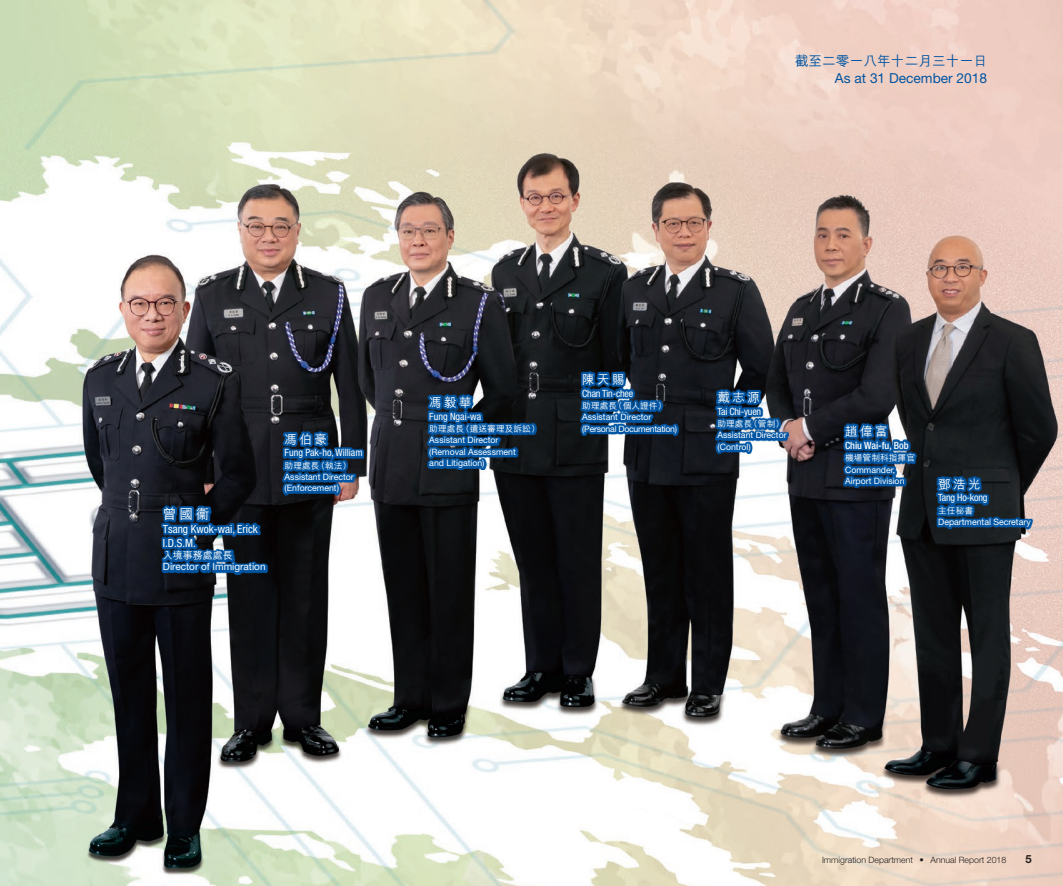
<style>
.page{position:relative;width:1063px;height:886px;background:#fff}
.page>*{position:absolute;margin:0;border:0;box-sizing:border-box;transform-origin:0 0}
.t1{font:13.75px "Helvetica Neue LT Std";color:#0155a2}
.t2{font:500 13.75px "M Hei HK";color:#0155a2}
.t3{font:500 13.75px "M Hei HK";color:#fff}
.t4{font:500 12.5px "M Hei HK";letter-spacing:.2em;color:#fff}
.t5{font:condensed 11.25px/13.8px "Helvetica Neue LT Std";color:#fff}
.t6{font:700 11.25px "Helvetica Neue LT Std";color:#231f20}
.t7{font:condensed 10px "Helvetica Neue LT Std";letter-spacing:-.02em;color:#fff}
.t8{font:condensed 10px "Helvetica Neue LT Std";color:#fff}
.t9{font:10px "Helvetica Neue LT Std";color:#fff}
.t10{font:500 condensed 10px "Helvetica Neue LT Std";color:#fff}
.t11{font:500 10px "M Hei HK";color:#fff}
.t12{font:8.75px/11.2px "Helvetica Neue LT Std";color:#fff}
.t13{font:500 8.75px "M Hei HK";color:#fff}
.t14{font:8.75px/11.2px "Helvetica Neue LT Std";letter-spacing:-.03em;color:#fff}
.t15{font:300 8.75px "Helvetica Neue LT Std";color:#231f20}
</style>
<div class="page">
<img style="left:0;top:0;width:1063px;height:886px">
<svg style="left:282px;top:431px;width:82px;height:64px;background:#15487a"></svg>
<svg style="left:427px;top:394px;width:109px;height:76px;background:#0d3b66"></svg>
<svg style="left:843px;top:424px;width:73px;height:64px;background:#195288"></svg>
<svg style="left:580px;top:371px;width:99px;height:64px;background:#0f406e"></svg>
<svg style="left:715px;top:389px;width:74px;height:64px;background:#2b5d8c"></svg>
<svg style="left:936px;top:476px;width:97px;height:53px;background:#1a4166"></svg>
<svg style="left:161px;top:505px;width:106px;height:69px;background:#0a3965"></svg>
<h1 class="t2" style="left:795px;top:51px;width:194px">截至二零一八年十二月三十一日</h1>
<h1 class="t1" style="left:835px;top:70px;width:154px">As at 31 December 2018</h1>
<h1 class="t3" style="left:163px;top:504px;width:48px">曾國衞</h1>
<p class="t5" style="left:163px;top:522px;width:96px">Tsang Kwok-wai, Erick<br>I.D.S.M.</p>
<p class="t11" style="left:163px;top:548px;width:71px">入境事務處處長</p>
<p class="t9" style="left:163px;top:561px;width:104px">Director of Immigration</p>
<h2 class="t4" style="left:285px;top:430px;width:44px">馮伯豪</h2>
<p class="t8" style="left:285px;top:447px;width:79px">Fung Pak-ho, William</p>
<p class="t13" style="left:285px;top:459px;width:68px">助理處長（執法）</p>
<p class="t12" style="left:285px;top:471px;width:71px">Assistant Director (Enforcement)</p>
<h2 class="t4" style="left:429px;top:393px;width:44px">馮毅華</h2>
<p class="t8" style="left:429px;top:410px;width:53px">Fung Ngai-wa</p>
<p class="t13" style="left:429px;top:423px;width:112px">助理處長（遣送審理及訴訟）</p>
<p class="t12" style="left:429px;top:435px;width:88px">Assistant Director (Removal Assessment and Litigation)</p>
<h2 class="t4" style="left:582px;top:370px;width:44px">陳天賜</h2>
<p class="t7" style="left:582px;top:387px;width:52px">Chan Tin-chee</p>
<p class="t13" style="left:582px;top:400px;width:86px">助理處長（個人證件）</p>
<p class="t14" style="left:582px;top:411px;width:96px">Assistant Director (Personal Documentation)</p>
<h2 class="t4" style="left:717px;top:388px;width:44px">戴志源</h2>
<p class="t7" style="left:717px;top:405px;width:45px">Tai Chi-yuen</p>
<p class="t13" style="left:717px;top:418px;width:68px">助理處長（管制）</p>
<p class="t12" style="left:717px;top:430px;width:71px">Assistant Director (Control)</p>
<h2 class="t4" style="left:845px;top:423px;width:44px">趙偉富</h2>
<p class="t10" style="left:845px;top:439px;width:65px">Chiu Wai-fu, Bob</p>
<p class="t13" style="left:845px;top:452px;width:71px">機場管制科指揮官</p>
<p class="t12" style="left:845px;top:464px;width:61px">Commander,<br>Airport Division</p>
<h2 class="t4" style="left:938px;top:475px;width:44px">鄧浩光</h2>
<p class="t7" style="left:938px;top:492px;width:51px">Tang Ho-kong</p>
<p class="t13" style="left:938px;top:504px;width:36px">主任秘書</p>
<p class="t12" style="left:938px;top:516px;width:94px">Departmental Secretary</p>
<p class="t15" style="left:822px;top:854px;width:93px">Immigration Department</p>
<p class="t15" style="left:916px;top:862px;width:5px;rotate:-90deg">•</p>
<p class="t15" style="left:931px;top:854px;width:77px">Annual Report 2018</p>
<p class="t6" style="left:1025px;top:852px;width:8px">5</p>
</div>
